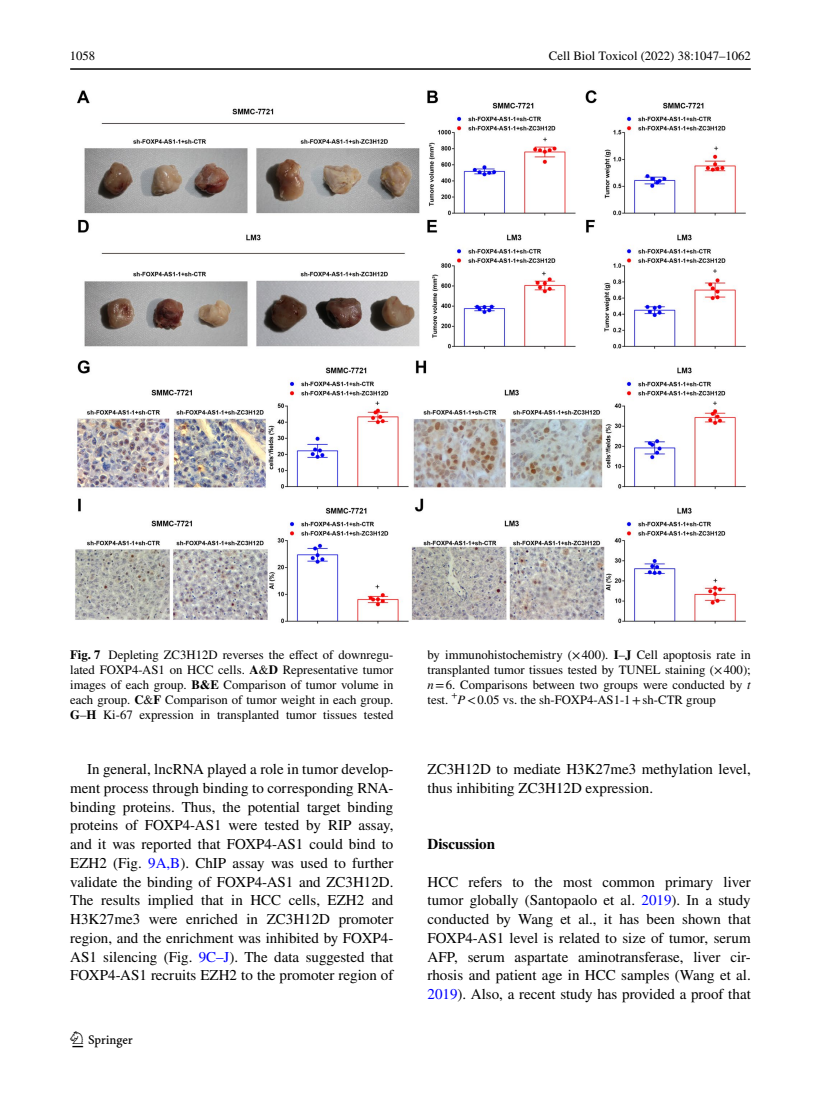
<style>
.page{position:relative;width:821px;height:1106px;background:#fff}
.page>*{position:absolute;margin:0;border:0;box-sizing:border-box;transform-origin:0 0}
.t1{font:22.5px "Springnew Regular 2";color:#000}
.t2{font:15px/18.8px "STIX Regular 2";color:#000;text-align:justify}
.t3{font:700 15px "STIX";color:#000}
.t4{font:12.75px/15px "STIX Regular 2";color:#000;text-align:justify}
.t5{font:12.75px "STIX";letter-spacing:-.005em;color:#000}
.s1{font-family:"STIX";font-weight:700}
.s2{font-family:"STIX";font-style:italic}
.s3{color:#00f}
</style>
<div class="page">
<hr style="left:70px;top:68px;width:680px;height:2px;background:#000">
<img style="left:75px;top:90px;width:671px;height:533px">
<p class="t5" style="left:70px;top:47px;width:27px">1058</p>
<p class="t5" style="left:549px;top:47px;width:203px">Cell Biol Toxicol (2022) 38:1047–1062</p>
<p class="t4" style="left:70px;top:647px;width:325px"><span class="s1">Fig. 7</span> Depleting ZC3H12D reverses the effect of downregu&shy;lated FOXP4-AS1 on HCC cells. <span class="s1">A</span>&amp;<span class="s1">D</span> Representative tumor images of each group. <span class="s1">B&amp;E</span> Comparison of tumor volume in each group. <span class="s1">C</span>&amp;<span class="s1">F</span> Comparison of tumor weight in each group.<br><span class="s1">G</span>–<span class="s1">H</span> Ki-67 expression in transplanted tumor tissues tested</p>
<p class="t4" style="left:427px;top:647px;width:325px">by immunohistochemistry (×400). <span class="s1">I</span>–<span class="s1">J</span> Cell apoptosis rate in transplanted tumor tissues tested by TUNEL staining (×400); <span class="s2">n</span>=6. Comparisons between two groups were conducted by <span class="s2">t </span>test. <sup>+</sup><span class="s2">P</span>&lt;0.05 vs. the sh-FOXP4-AS1-1+sh-CTR group</p>
<p class="t2" style="left:70px;top:760px;width:325px;text-indent:17px">In general, lncRNA played a role in tumor develop&shy;ment process through binding to corresponding RNA&shy;binding proteins. Thus, the potential target binding proteins of FOXP4-AS1 were tested by RIP assay, and it was reported that FOXP4-AS1 could bind to EZH2 (Fig. <span class="s3">9A,B</span>). ChIP assay was used to further validate the binding of FOXP4-AS1 and ZC3H12D.<br>The results implied that in HCC cells, EZH2 and H3K27me3 were enriched in ZC3H12D promoter region, and the enrichment was inhibited by FOXP4- AS1 silencing (Fig. <span class="s3">9C–J</span>). The data suggested that FOXP4-AS1 recruits EZH2 to the promoter region of</p>
<p class="t2" style="left:427px;top:760px;width:325px">ZC3H12D to mediate H3K27me3 methylation level, thus inhibiting ZC3H12D expression.</p>
<p class="t3" style="left:427px;top:835px;width:69px">Discussion</p>
<p class="t2" style="left:427px;top:873px;width:325px">HCC refers to the most common primary liver tumor globally (Santopaolo et al. <span class="s3">2019</span>). In a study conducted by Wang et al., it has been shown that FOXP4-AS1 level is related to size of tumor, serum AFP, serum aspartate aminotransferase, liver cir&shy;rhosis and patient age in HCC samples (Wang et al.<br><span class="s3">2019</span>). Also, a recent study has provided a proof that</p>
<h1 class="t1" style="left:72px;top:1031px;width:62px">1 3</h1>
</div>
